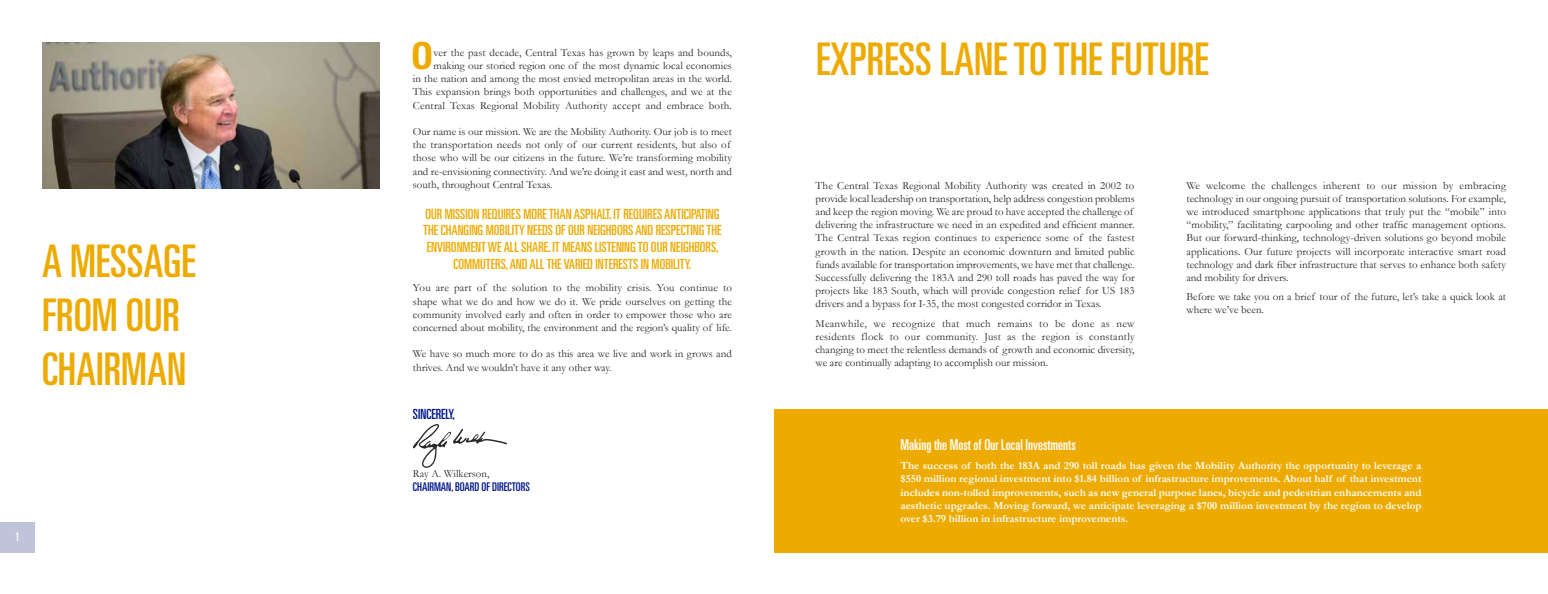
<style>
.page{position:relative;width:1548px;height:594px;background:#fff}
.page>*{position:absolute;margin:0;border:0;box-sizing:border-box;transform-origin:0 0}
.t1{font:ultra-condensed 45px/54px "Univers LT Std";color:#edaa00}
.t2{font:700 condensed 37.3px "Univers LT Std";color:#edaa00}
.t3{font:ultra-condensed 15px "Univers LT Std";color:#fff}
.t4{font:ultra-condensed 14px/16.8px "Univers LT Std";color:#edaa00;text-align:center}
.t5{font:ultra-condensed 14px "Univers LT Std";color:#001689}
.t6{font:ultra-condensed 12px "Univers LT Std";color:#001689}
.t7{font:ultra-condensed 12px "Univers LT Std";color:#fff}
.t8{font:11px/13.2px "Garamond";color:#292829}
.t9{font:700 11px/13.2px "Garamond";color:#fff;text-align:justify}
</style>
<div class="page">
<div style="left:0;top:522px;width:35px;height:30px;background:#bfc4da"></div>
<div style="left:774px;top:409px;width:774px;height:143px;background:#edaa00"></div>
<img style="left:42px;top:42px;width:338px;height:147px">
<svg style="left:413px;top:424px;width:94px;height:44px"></svg>
<h1 class="t1" style="left:42px;top:234px;width:155px">A MESSAGE<br>FROM OUR<br>CHAIRMAN</h1>
<p class="t7" style="left:15px;top:530px;width:6px">1</p>
<h2 class="t2" style="left:411px;top:33px;width:24px">O</h2>
<p class="t8" style="left:413px;top:46px;width:321px;text-align:right">ver the past decade, Central Texas has grown by leaps and bounds, making our storied region one of the most dynamic local economies<br>in the nation and among the most envied metropolitan areas in the world.<br>This expansion brings both opportunities and challenges, and we at the Central Texas Regional Mobility Authority accept and embrace both.</p>
<p class="t8" style="left:413px;top:125px;width:321px">Our name is our mission. We are the Mobility Authority. Our job is to meet the transportation needs not only of our current residents, but also of those who will be our citizens in the future. We’re transforming mobility and re-envisioning connectivity. And we’re doing it east and west, north and south, throughout Central Texas.</p>
<p class="t4" style="left:423px;top:205px;width:300px">OUR MISSION REQUIRES MORE THAN ASPHALT. IT REQUIRES ANTICIPATING THE CHANGING MOBILITY NEEDS OF OUR NEIGHBORS AND RESPECTING THE ENVIRONMENT WE ALL SHARE. IT MEANS LISTENING TO OUR NEIGHBORS, COMMUTERS, AND ALL THE VARIED INTERESTS IN MOBILITY.</p>
<p class="t8" style="left:413px;top:281px;width:321px;text-align:justify">You are part of the solution to the mobility crisis. You continue to shape what we do and how we do it. We pride ourselves on getting the community involved early and often in order to empower those who are concerned about mobility, the environment and the region’s quality of life.</p>
<p class="t8" style="left:413px;top:347px;width:320px">We have so much more to do as this area we live and work in grows and thrives. And we wouldn’t have it any other way.</p>
<p class="t5" style="left:413px;top:406px;width:44px">SINCERELY,</p>
<p class="t8" style="left:413px;top:467px;width:78px">Ray A. Wilkerson,</p>
<p class="t6" style="left:413px;top:480px;width:119px">CHAIRMAN, BOARD OF DIRECTORS</p>
<h1 class="t1" style="left:816px;top:31px;width:394px">EXPRESS LANE TO THE FUTURE</h1>
<p class="t8" style="left:816px;top:178px;width:321px">The Central Texas Regional Mobility Authority was created in 2002 to provide local leadership on transportation, help address congestion problems and keep the region moving. We are proud to have accepted the challenge of delivering the infrastructure we need in an expedited and efficient manner.<br>The Central Texas region continues to experience some of the fastest growth in the nation. Despite an economic downturn and limited public funds available for transportation improvements, we have met that challenge.<br>Successfully delivering the 183A and 290 toll roads has paved the way for projects like 183 South, which will provide congestion relief for US 183 drivers and a bypass for I-35, the most congested corridor in Texas.</p>
<p class="t8" style="left:816px;top:316px;width:321px;text-align:justify">Meanwhile, we recognize that much remains to be done as new residents flock to our community. Just as the region is constantly changing to meet the relentless demands of growth and economic diversity, we are continually adapting to accomplish our mission.</p>
<p class="t8" style="left:1186px;top:178px;width:321px;text-align:justify">We welcome the challenges inherent to our mission by embracing technology in our ongoing pursuit of transportation solutions. For example, we introduced smartphone applications that truly put the “mobile” into “mobility,” facilitating carpooling and other traffic management options.<br>But our forward-thinking, technology-driven solutions go beyond mobile applications. Our future projects will incorporate interactive smart road technology and dark fiber infrastructure that serves to enhance both safety and mobility for drivers.</p>
<p class="t8" style="left:1186px;top:290px;width:321px">Before we take you on a brief tour of the future, let’s take a quick look at where we’ve been.</p>
<h3 class="t3" style="left:901px;top:436px;width:177px">Making the Most of Our Local Investments</h3>
<p class="t9" style="left:901px;top:459px;width:522px">The success of both the 183A and 290 toll roads has given the Mobility Authority the opportunity to leverage a $550 million regional investment into $1.84 billion of infrastructure improvements. About half of that investment includes non-tolled improvements, such as new general purpose lanes, bicycle and pedestrian enhancements and aesthetic upgrades. Moving forward, we anticipate leveraging a $700 million investment by the region to develop over $3.79 billion in infrastructure improvements.</p>
</div>
